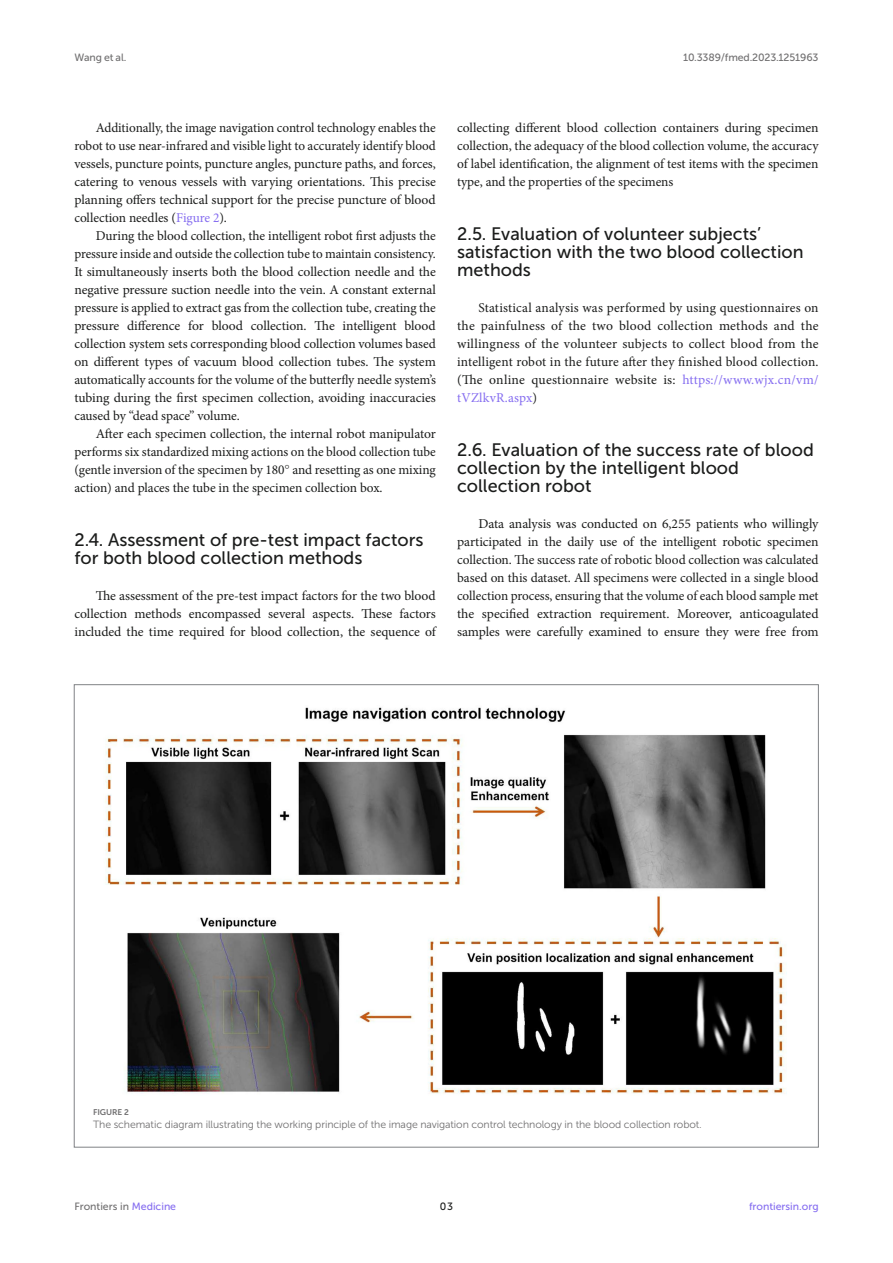
<style>
.page{position:relative;width:893px;height:1263px;background:#fff}
.page>*{position:absolute;margin:0;border:0;box-sizing:border-box;transform-origin:0 0}
.HEAD_2{font:18px/18px "Museo Sans 500";color:#1b1c1b}
.TEXT{font:13.5px/18px "Minion Pro";letter-spacing:-.005em;color:#1b1c1b;text-align:justify}
.TEXT_FLUSH{font:13.5px/18px "Minion Pro";letter-spacing:-.005em;color:#1b1c1b;text-align:justify}
.FIG_LEG{font:10.5px "Museo Sans 300";letter-spacing:-.01em;color:#706f70}
.t1{font:10.5px "Museo Sans 500";letter-spacing:-.015em;color:#706f70}
.t2{font:10.5px "Museo Sans 500";color:#856df0}
.t3{font:10.5px "Museo Sans 500";color:#1b1c1b}
.FIG_HD{font:8.25px "Museo Sans 700";letter-spacing:-.01em;color:#706f70}
.s1{color:#856df0}
.s2{font-family:"STIX"}
</style>
<div class="page">
<img style="left:105px;top:707px;width:682px;height:387px">
<p class="t1" style="left:74px;top:51px;width:53px">Wang et al.</p>
<p class="t1" style="left:683px;top:51px;width:137px">10.3389/fmed.2023.1251963</p>
<p class="TEXT" style="left:74px;top:119px;width:363px;text-indent:21px">Additionally, the image navigation control technology enables the robot to use near-infrared and visible light to accurately identify blood vessels, puncture points, puncture angles, puncture paths, and forces, catering to venous vessels with varying orientations. This precise planning offers technical support for the precise puncture of blood collection needles (<span class="s1">Figure 2</span>).</p>
<p class="TEXT" style="left:74px;top:227px;width:363px;text-indent:21px">During the blood collection, the intelligent robot first adjusts the pressure inside and outside the collection tube to maintain consistency.<br>It simultaneously inserts both the blood collection needle and the negative pressure suction needle into the vein. A constant external pressure is applied to extract gas from the collection tube, creating the pressure difference for blood collection. The intelligent blood collection system sets corresponding blood collection volumes based on different types of vacuum blood collection tubes. The system automatically accounts for the volume of the butterfly needle system’s tubing during the first specimen collection, avoiding inaccuracies caused by “dead space” volume.</p>
<p class="TEXT" style="left:74px;top:425px;width:363px;text-indent:21px">After each specimen collection, the internal robot manipulator performs six standardized mixing actions on the blood collection tube (gentle inversion of the specimen by 180<span class="s2">°</span> and resetting as one mixing action) and places the tube in the specimen collection box.</p>
<p class="HEAD_2" style="left:74px;top:531px;width:351px">2.4. Assessment of pre-test impact factors for both blood collection methods</p>
<p class="TEXT_FLUSH" style="left:74px;top:587px;width:363px;text-indent:21px">The assessment of the pre-test impact factors for the two blood collection methods encompassed several aspects. These factors included the time required for blood collection, the sequence of</p>
<p class="TEXT_FLUSH" style="left:457px;top:119px;width:363px">collecting different blood collection containers during specimen collection, the adequacy of the blood collection volume, the accuracy of label identification, the alignment of test items with the specimen type, and the properties of the specimens</p>
<p class="HEAD_2" style="left:457px;top:225px;width:348px">2.5. Evaluation of volunteer subjects’ satisfaction with the two blood collection methods</p>
<p class="TEXT_FLUSH" style="left:457px;top:299px;width:363px;text-indent:21px">Statistical analysis was performed by using questionnaires on the painfulness of the two blood collection methods and the willingness of the volunteer subjects to collect blood from the intelligent robot in the future after they finished blood collection. (The online questionnaire website is: <span class="s1">https://www.wjx.cn/vm/ tVZlkvR.aspx</span>)</p>
<p class="HEAD_2" style="left:457px;top:441px;width:358px">2.6. Evaluation of the success rate of blood collection by the intelligent blood collection robot</p>
<p class="TEXT_FLUSH" style="left:457px;top:515px;width:363px;text-indent:21px">Data analysis was conducted on 6,255 patients who willingly participated in the daily use of the intelligent robotic specimen collection. The success rate of robotic blood collection was calculated based on this dataset. All specimens were collected in a single blood collection process, ensuring that the volume of each blood sample met the specified extraction requirement. Moreover, anticoagulated samples were carefully examined to ensure they were free from</p>
<p class="FIG_HD" style="left:93px;top:1107px;width:37px">FIGURE 2</p>
<p class="FIG_LEG" style="left:93px;top:1119px;width:610px">The schematic diagram illustrating the working principle of the image navigation control technology in the blood collection robot.</p>
<p class="t1" style="left:74px;top:1200px;width:103px">Frontiers in <span class="s1">Medicine</span></p>
<p class="t3" style="left:440px;top:1200px;width:15px">03</p>
<p class="t2" style="left:749px;top:1200px;width:71px">frontiersin.org</p>
</div>
